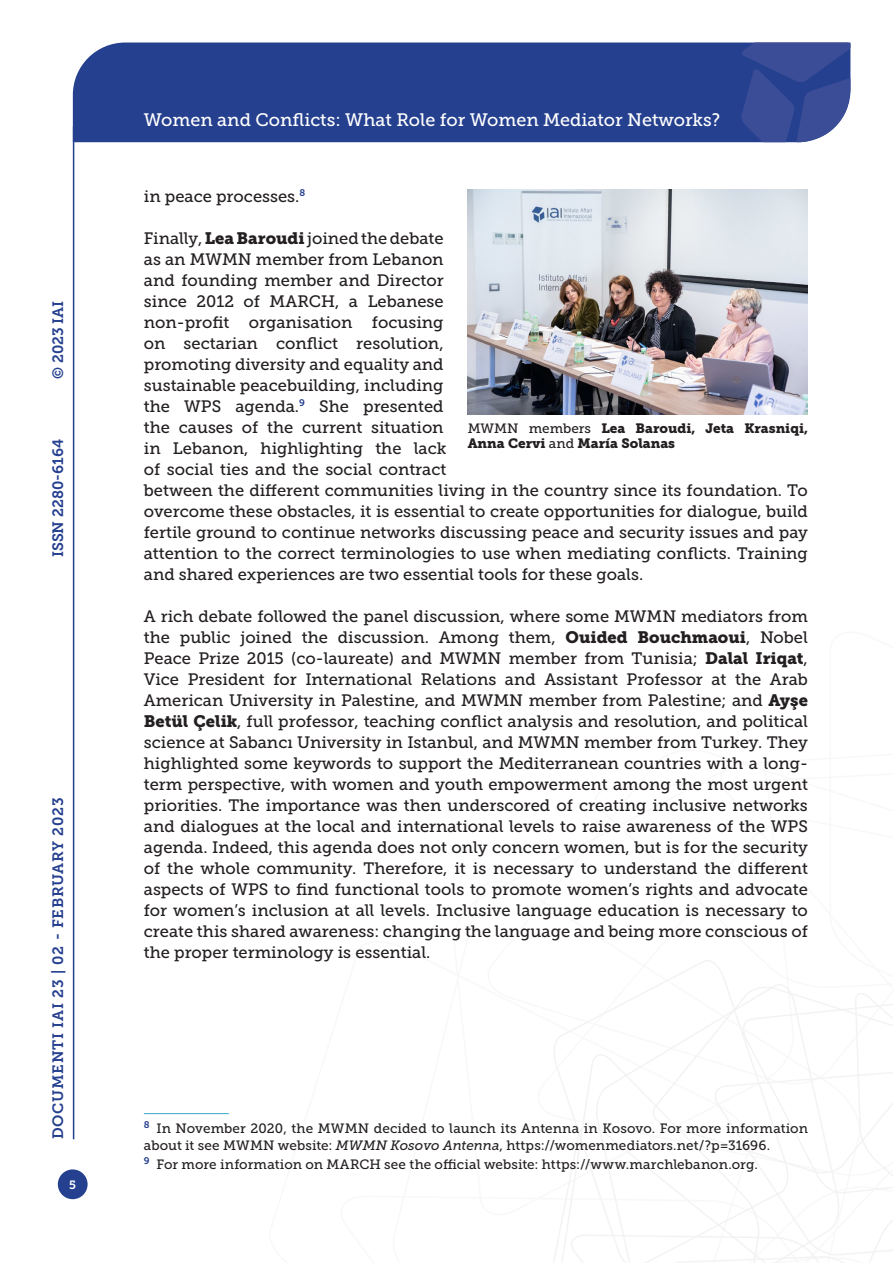
<style>
.page{position:relative;width:893px;height:1263px;background:#fff}
.page>*{position:absolute;margin:0;border:0;box-sizing:border-box;transform-origin:0 0}
.t1{font:18px "Museo Slab 500";color:#fff}
.Testo{font:16.5px/21px "Museo Slab 500";color:#231f20}
.t2{font:15px "Museo Slab 700";letter-spacing:.05em;color:#25408f}
.t3{font:15px "Museo Slab 700";color:#25408f}
.Nota{font:13.5px/16.2px "Museo Slab 500";letter-spacing:.005em;color:#231f20}
.Testo-2{font:13.5px/15px "Museo Slab 900";color:#231f20}
.t4{font:12px "Museo Slab 700";color:#fff}
.s1{font-family:"Museo Slab 900"}
.s2{font-family:"Museo Slab 500"}
.s3{font-style:italic}
</style>
<div class="page">
<svg style="left:553px;top:960px;width:340px;height:303px"></svg>
<div style="left:73px;top:43px;width:668px;height:99px;background:#25408f"></div>
<svg style="left:741px;top:43px;width:109px;height:99px;background:#3f529a"></svg>
<div style="left:58px;top:1169px;width:30px;height:30px;background:#25408f;border-radius:50%"></div>
<hr style="left:73px;top:126px;width:1px;height:1013px;background:#25408f">
<hr style="left:144px;top:1113px;width:85px;height:1px;background:#39a7cc">
<img style="left:468px;top:189px;width:340px;height:225px">
<p class="t2" style="left:50px;top:379px;width:80px;rotate:-90deg">© 2023 IAI</p>
<p class="t3" style="left:50px;top:557px;width:120px;rotate:-90deg">ISSN 2280-6164</p>
<p class="t2" style="left:50px;top:1139px;width:343px;rotate:-90deg">DOCUMENTI IAI 23 | 02 - FEBRUARY 2023</p>
<p class="t4" style="left:69px;top:1178px;width:8px">5</p>
<p class="t1" style="left:144px;top:110px;width:578px">Women and Conflicts: What Role for Women Mediator Networks?</p>
<p class="Testo" style="left:144px;top:186px;width:163px">in peace processes.<sup>8</sup></p>
<p class="Testo" style="left:144px;top:228px;width:666px">Finally, <span class="s1">Lea Baroudi</span> joined the debate<br>as an MWMN member from Lebanon<br>and founding member and Director<br>since 2012 of MARCH, a Lebanese<br>non-profit organisation focusing<br>on sectarian conflict resolution,<br>promoting diversity and equality and<br>sustainable peacebuilding, including<br>the WPS agenda.<sup>9</sup> She presented<br>the causes of the current situation<br>in Lebanon, highlighting the lack<br>of social ties and the social contract<br>between the different communities living in the country since its foundation. To overcome these obstacles, it is essential to create opportunities for dialogue, build fertile ground to continue networks discussing peace and security issues and pay attention to the correct terminologies to use when mediating conflicts. Training and shared experiences are two essential tools for these goals.</p>
<p class="Testo" style="left:144px;top:606px;width:666px;text-align:justify">A rich debate followed the panel discussion, where some MWMN mediators from the public joined the discussion. Among them, <span class="s1">Ouided Bouchmaoui</span>, Nobel Peace Prize 2015 (co-laureate) and MWMN member from Tunisia; <span class="s1">Dalal Iriqat</span>, Vice President for International Relations and Assistant Professor at the Arab American University in Palestine, and MWMN member from Palestine; and <span class="s1">Ayşe Betül Çelik</span>, full professor, teaching conflict analysis and resolution, and political science at Sabancı University in Istanbul, and MWMN member from Turkey. They highlighted some keywords to support the Mediterranean countries with a long&shy;term perspective, with women and youth empowerment among the most urgent priorities. The importance was then underscored of creating inclusive networks and dialogues at the local and international levels to raise awareness of the WPS agenda. Indeed, this agenda does not only concern women, but is for the security of the whole community. Therefore, it is necessary to understand the different aspects of WPS to find functional tools to promote women’s rights and advocate for women’s inclusion at all levels. Inclusive language education is necessary to create this shared awareness: changing the language and being more conscious of the proper terminology is essential.</p>
<p class="Testo-2" style="left:468px;top:421px;width:342px"><span class="s2">MWMN members</span> Lea Baroudi, Jeta Krasniqi,<br>Anna Cervi <span class="s2">and</span> María Solanas</p>
<p class="Nota" style="left:144px;top:1121px;width:666px"><sup>8</sup> In November 2020, the MWMN decided to launch its Antenna in Kosovo. For more information about it see MWMN website: <span class="s3">MWMN Kosovo Antenna</span>, https://womenmediators.net/?p=31696.</p>
<p class="Nota" style="left:144px;top:1157px;width:615px"><sup>9</sup> For more information on MARCH see the official website: https://www.marchlebanon.org.</p>
</div>
